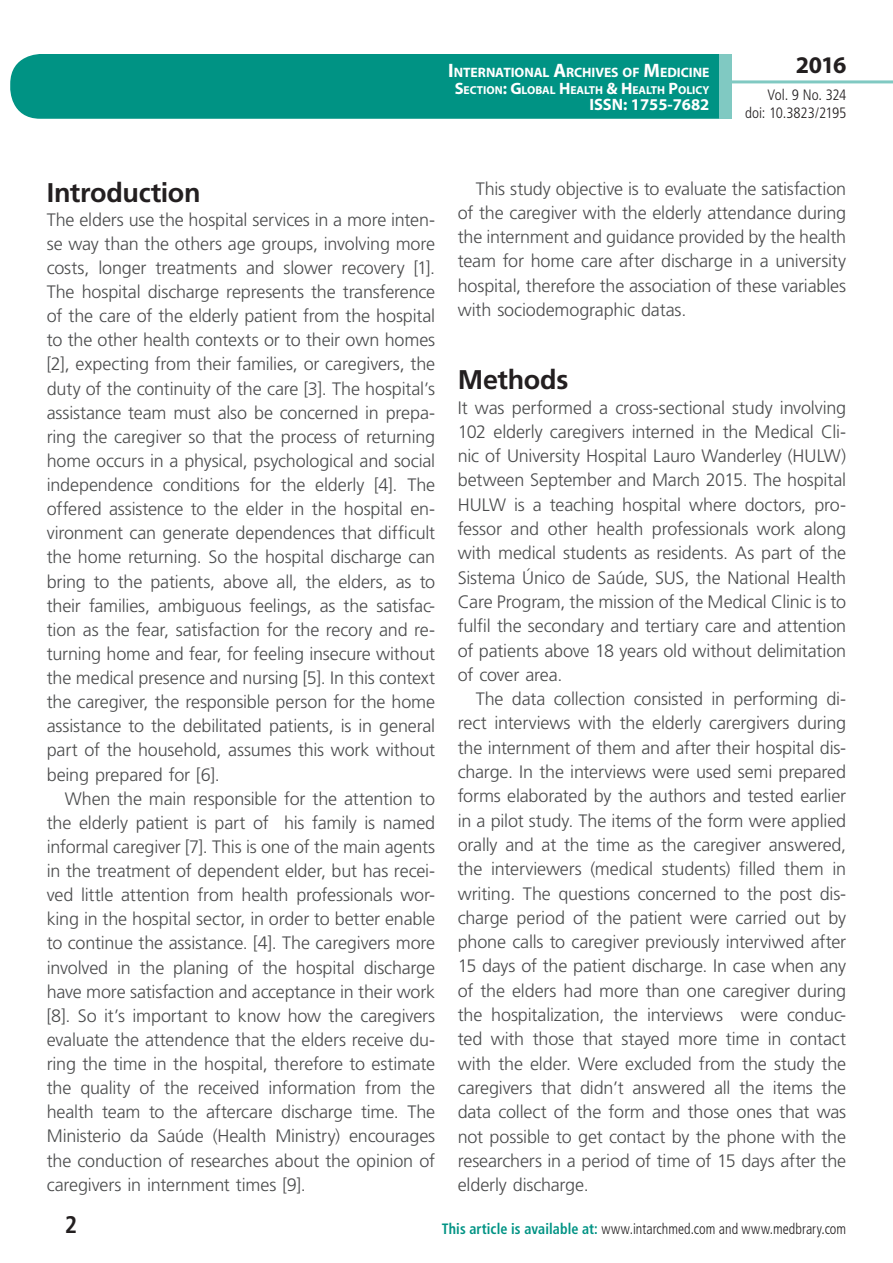
<style>
.page{position:relative;width:893px;height:1263px;background:#fff}
.page>*{position:absolute;margin:0;border:0;box-sizing:border-box;transform-origin:0 0}
.t1{font:700 27px "Frutiger LT Std";letter-spacing:-.015em;color:#231f20}
.t2{font:700 24px "Myriad Pro";color:#231f20}
.t3{font:700 condensed 24px "Frutiger LT Std";color:#231f20}
.t4{font:300 18px/24.2px "Frutiger LT Std";letter-spacing:-.01em;color:#4b4c4d;text-align:justify}
.t5{font:700 16.5px "Myriad Pro";color:#fff}
.t6{font:300 condensed 15px "Frutiger LT Std";color:#231f20;scale:.94 1}
.t7{font:300 condensed 15px/18px "Frutiger LT Std";color:#231f20;text-align:right}
.t8{font:700 13.65px "Myriad Pro";letter-spacing:-.005em;color:#fff}
.t9{font:700 11.55px "Myriad Pro";color:#fff}
.s1{font-size:19.5px}
.s2{font-size:16.5px}
.s3{font-weight:700;color:#009384}
</style>
<div class="page">
<div style="left:10px;top:54px;width:775px;height:65px;background:#009384;border-radius:30px"></div>
<div style="left:732px;top:0;width:161px;height:157px;background:#fff"></div>
<hr style="left:730px;top:80px;width:163px;height:3px;background:#80c9c2">
<div style="left:719px;top:54px;width:13px;height:65px;background:#80c9c2"></div>
<p class="t8" style="left:448px;top:64px;width:263px"><span class="s1">I</span>NTERNATIONAL <span class="s1">A</span>RCHIVES OF <span class="s1">M</span>EDICINE</p>
<p class="t9" style="left:455px;top:82px;width:256px"><span class="s2">S</span>ECTION<span class="s2">: G</span>LOBAL <span class="s2">H</span> EALTH <span class="s2">&amp; H</span> EALTH <span class="s2">P</span>OLICY</p>
<p class="t5" style="left:589px;top:94px;width:122px">ISSN: 1755-7682</p>
<h2 class="t2" style="left:796px;top:49px;width:52px">2016</h2>
<p class="t7" style="left:745px;top:86px;width:103px">Vol. 9 No. 324 doi: 10.3823/2195</p>
<h1 class="t1" style="left:47px;top:176px;width:155px">Introduction</h1>
<p class="t4" style="left:47px;top:208px;width:390px">The elders use the hospital services in a more inten&shy;se way than the others age groups, involving more costs, longer treatments and slower recovery [1].<br>The hospital discharge represents the transference of the care of the elderly patient from the hospital to the other health contexts or to their own homes [2], expecting from their families, or caregivers, the duty of the continuity of the care [3]. The hospital’s assistance team must also be concerned in prepa&shy;ring the caregiver so that the process of returning home occurs in a physical, psychological and social independence conditions for the elderly [4]. The offered assistence to the elder in the hospital en&shy;vironment can generate dependences that difficult the home returning. So the hospital discharge can bring to the patients, above all, the elders, as to their families, ambiguous feelings, as the satisfac&shy;tion as the fear, satisfaction for the recory and re&shy;turning home and fear, for feeling insecure without the medical presence and nursing [5]. In this context the caregiver, the responsible person for the home assistance to the debilitated patients, is in general part of the household, assumes this work without being prepared for [6].</p>
<p class="t4" style="left:47px;top:787px;width:390px;text-indent:18px">When the main responsible for the attention to the elderly patient is part of his family is named informal caregiver [7]. This is one of the main agents in the treatment of dependent elder, but has recei&shy;ved little attention from health professionals wor&shy;king in the hospital sector, in order to better enable to continue the assistance. [4]. The caregivers more involved in the planing of the hospital discharge have more satisfaction and acceptance in their work [8]. So it’s important to know how the caregivers evaluate the attendence that the elders receive du&shy;ring the time in the hospital, therefore to estimate the quality of the received information from the health team to the aftercare discharge time. The Ministerio da Saúde (Health Ministry) encourages the conduction of researches about the opinion of caregivers in internment times [9].</p>
<p class="t4" style="left:458px;top:176px;width:390px;text-indent:18px">This study objective is to evaluate the satisfaction of the caregiver with the elderly attendance during the internment and guidance provided by the health team for home care after discharge in a university hospital, therefore the association of these variables with sociodemographic datas.</p>
<h1 class="t1" style="left:458px;top:364px;width:112px">Methods</h1>
<p class="t4" style="left:458px;top:395px;width:390px">It was performed a cross-sectional study involving 102 elderly caregivers interned in the Medical Cli&shy;nic of University Hospital Lauro Wanderley (HULW) between September and March 2015. The hospital HULW is a teaching hospital where doctors, pro&shy;fessor and other health professionals work along with medical students as residents. As part of the Sistema Único de Saúde, SUS, the National Health Care Program, the mission of the Medical Clinic is to fulfil the secondary and tertiary care and attention of patients above 18 years old without delimitation of cover area.</p>
<p class="t4" style="left:458px;top:687px;width:390px;text-indent:18px">The data collection consisted in performing di&shy;rect interviews with the elderly carergivers during the internment of them and after their hospital dis&shy;charge. In the interviews were used semi prepared forms elaborated by the authors and tested earlier in a pilot study. The items of the form were applied orally and at the time as the caregiver answered, the interviewers (medical students) filled them in writing. The questions concerned to the post dis&shy;charge period of the patient were carried out by phone calls to caregiver previously interviwed after 15 days of the patient discharge. In case when any of the elders had more than one caregiver during the hospitalization, the interviews were conduc&shy;ted with those that stayed more time in contact with the elder. Were excluded from the study the caregivers that didn’t answered all the items the data collect of the form and those ones that was not possible to get contact by the phone with the researchers in a period of time of 15 days after the elderly discharge.</p>
<h2 class="t3" style="left:65px;top:1210px;width:14px">2</h2>
<p class="t6" style="left:442px;top:1220px;width:432px"><span class="s3">This article is available at:</span> www.intarchmed.com and www.medbrary.com</p>
</div>
